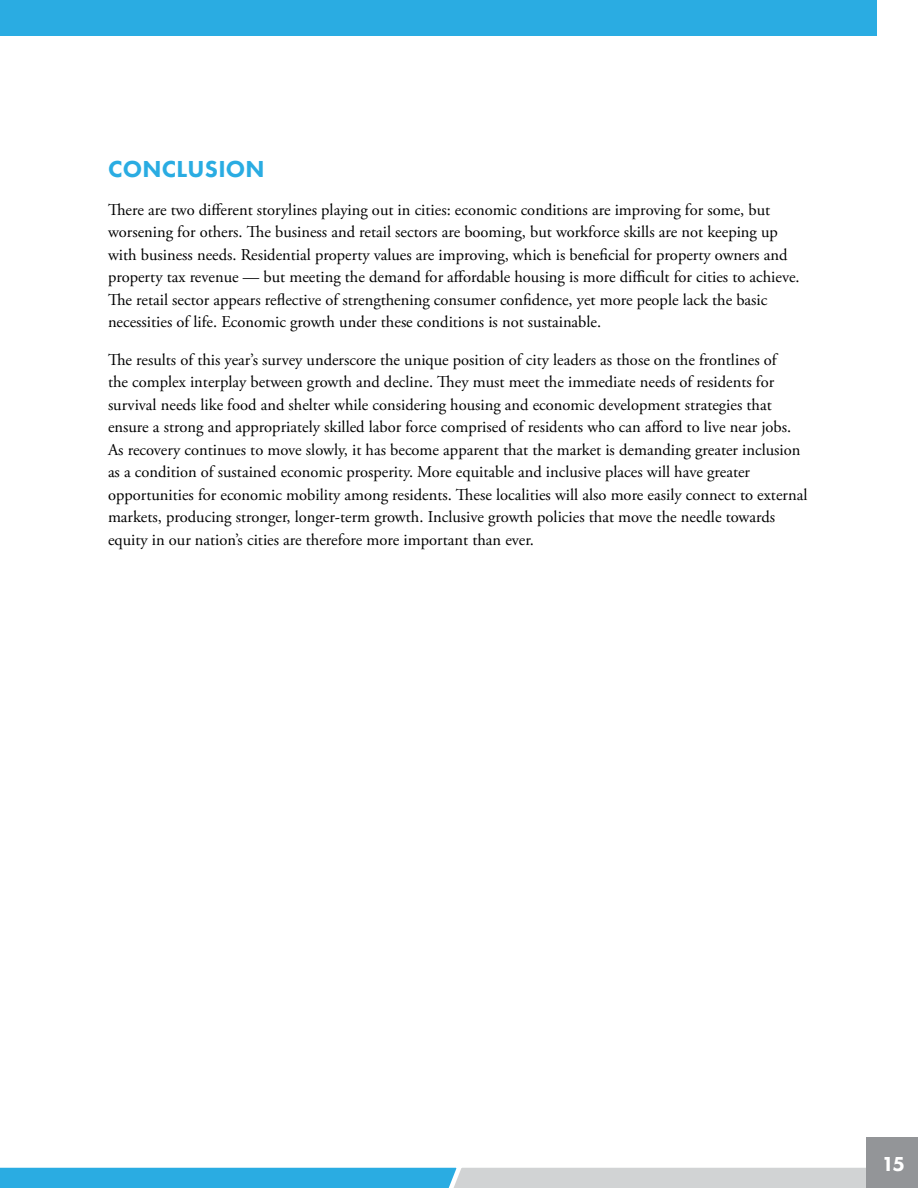
<style>
.page{position:relative;width:918px;height:1188px;background:#fff}
.page>*{position:absolute;margin:0;border:0;box-sizing:border-box;transform-origin:0 0}
.t1{font:800 24px "Futura PT";letter-spacing:.01em;color:#2aace2}
.t2{font:800 21px "Futura PT";color:#fff}
.t3{font:16.5px/22.5px "Adobe Garamond Pro";color:#000}
</style>
<div class="page">
<svg style="left:0;top:1167px;width:866px;height:21px;background:#7ec1dc"></svg>
<div style="left:0;top:0;width:877px;height:36px;background:#2aace2"></div>
<div style="left:866px;top:1137px;width:52px;height:51px;background:#939598"></div>
<h1 class="t1" style="left:108px;top:154px;width:158px">CONCLUSION</h1>
<p class="t3" style="left:108px;top:199px;width:693px">There are two different storylines playing out in cities: economic conditions are improving for some, but worsening for others. The business and retail sectors are booming, but workforce skills are not keeping up with business needs. Residential property values are improving, which is beneficial for property owners and property tax revenue — but meeting the demand for affordable housing is more difficult for cities to achieve.<br>The retail sector appears reflective of strengthening consumer confidence, yet more people lack the basic necessities of life. Economic growth under these conditions is not sustainable.</p>
<p class="t3" style="left:108px;top:349px;width:701px">The results of this year’s survey underscore the unique position of city leaders as those on the frontlines of<br>the complex interplay between growth and decline. They must meet the immediate needs of residents for survival needs like food and shelter while considering housing and economic development strategies that ensure a strong and appropriately skilled labor force comprised of residents who can afford to live near jobs.<br>As recovery continues to move slowly, it has become apparent that the market is demanding greater inclusion as a condition of sustained economic prosperity. More equitable and inclusive places will have greater opportunities for economic mobility among residents. These localities will also more easily connect to external markets, producing stronger, longer-term growth. Inclusive growth policies that move the needle towards equity in our nation’s cities are therefore more important than ever.</p>
<p class="t2" style="left:882px;top:1151px;width:25px">15</p>
</div>
